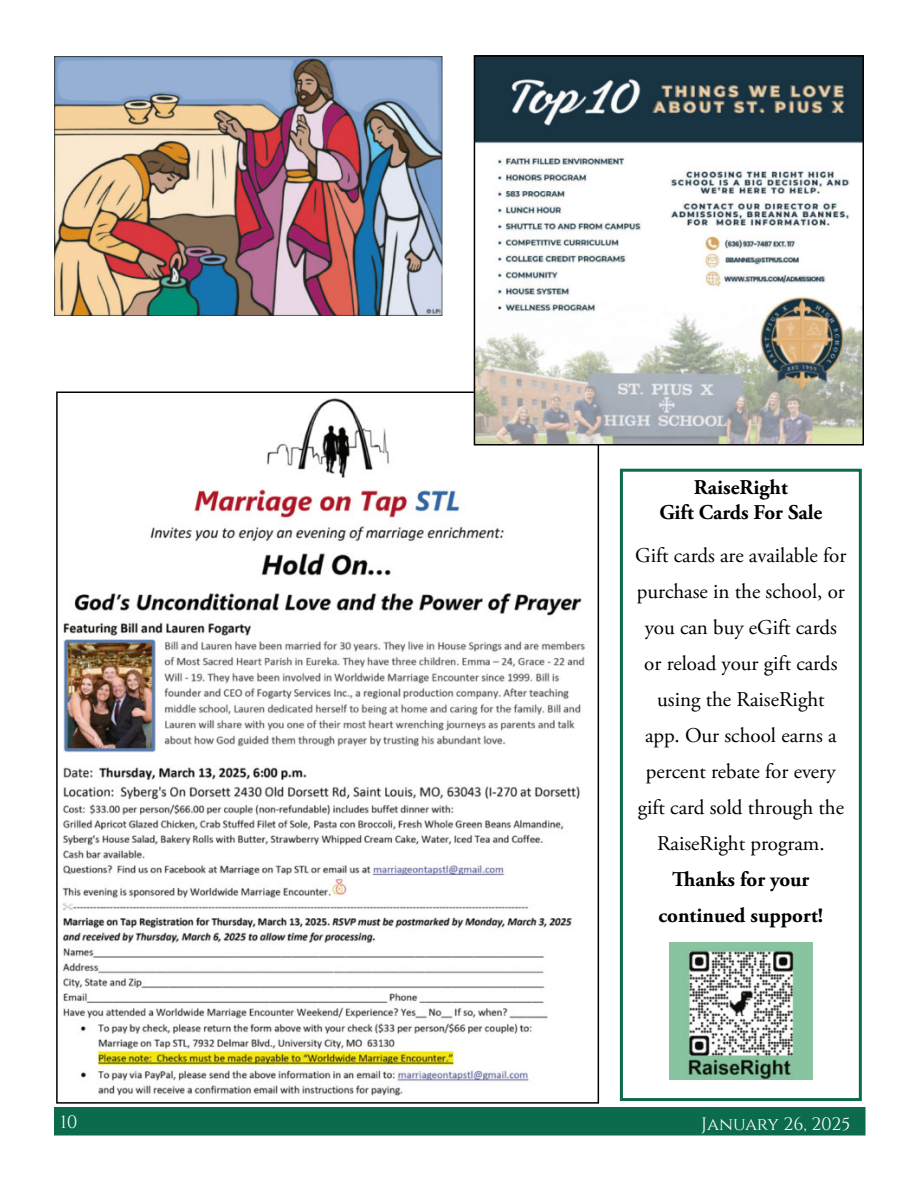
<style>
.page{position:relative;width:918px;height:1188px;background:#fff}
.page>*{position:absolute;margin:0;border:0;box-sizing:border-box;transform-origin:0 0}
.Pastor_Letter_body{font:21px/36px "Adobe Garamond Pro";color:#000;text-align:center}
.Pastor_Letter_body-2{font:700 21px/25.2px "Adobe Garamond Pro";color:#000;text-align:center}
.t1{font:18px "Ddsnhs Cinzel";color:#fff}
.t2{font:18px "Sngkqs Cinzel";color:#fff}
.s1{font-weight:700}
</style>
<div class="page">
<div style="left:55px;top:1108px;width:810px;height:27px;background:#0c6b4d"></div>
<div style="left:54px;top:1107px;width:812px;height:29px;border:2px solid #0c6b4d"></div>
<div style="left:620px;top:469px;width:242px;height:632px;border:3px solid #0c6b4d"></div>
<img style="left:670px;top:943px;width:143px;height:137px">
<img style="left:62px;top:395px;width:524px;height:701px">
<img style="left:54px;top:56px;width:389px;height:259px">
<img style="left:477px;top:58px;width:384px;height:385px">
<div style="left:474px;top:55px;width:390px;height:391px;border:2px solid #000"></div>
<p class="Pastor_Letter_body-2" style="left:659px;top:475px;width:164px">RaiseRight<br>Gift Cards For Sale</p>
<p class="Pastor_Letter_body" style="left:635px;top:538px;width:213px">Gift cards are available for purchase in the school, or you can buy eGift cards or reload your gift cards using the RaiseRight<br>app. Our school earns a percent rebate for every gift card sold through the<br>RaiseRight program.<br><span class="s1">Thanks for your continued support!</span></p>
<p class="t2" style="left:61px;top:1111px;width:18px">10</p>
<p class="t1" style="left:701px;top:1114px;width:151px">January 26, 2025</p>
</div>
